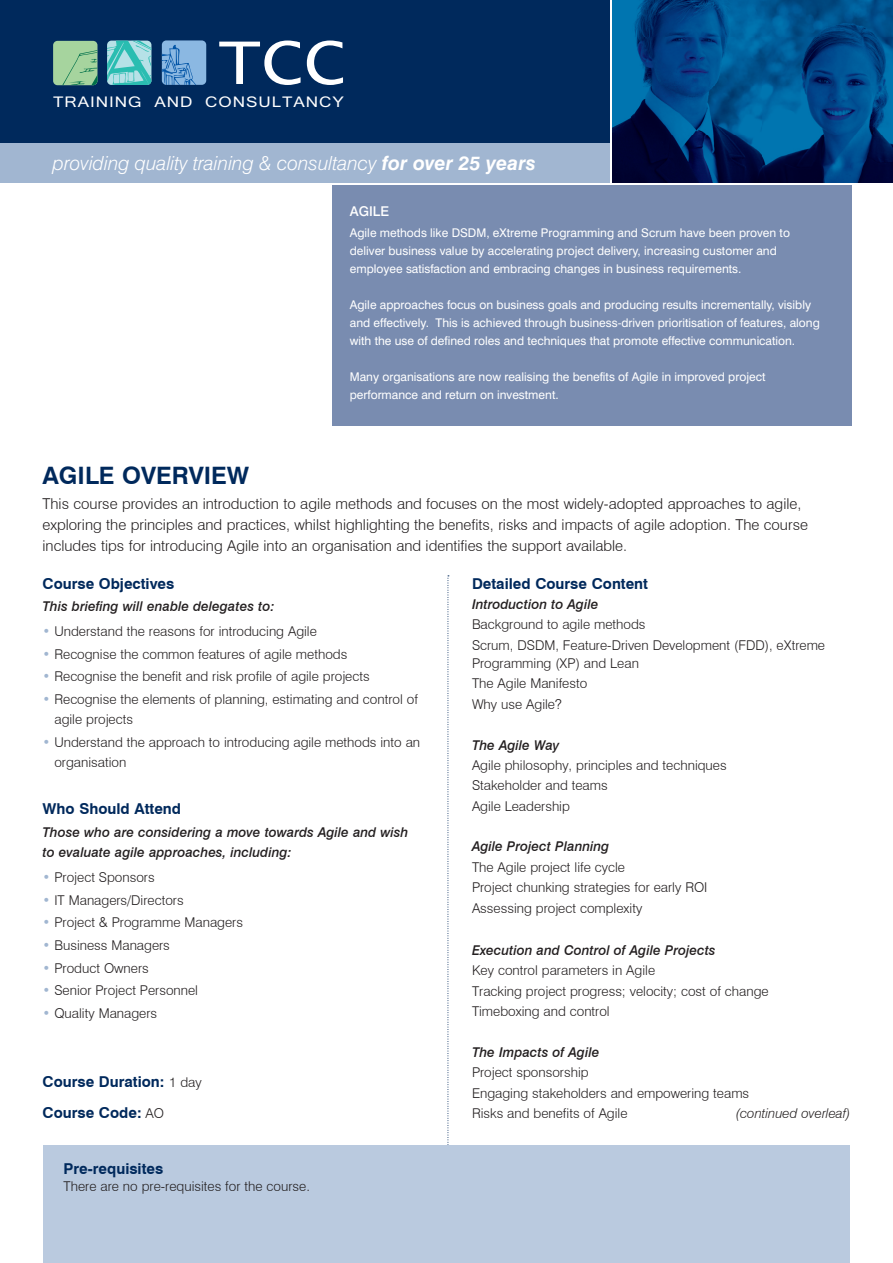
<style>
.page{position:relative;width:893px;height:1263px;background:#fff}
.page>*{position:absolute;margin:0;border:0;box-sizing:border-box;transform-origin:0 0}
.t1{font:67.65px "Lucida Console";color:#fff;scale:1.04 1}
.t2{font:700 24px "Swiss 721 BT";color:#00295c}
.t3{font:italic 300 19.5px "Swiss 721 BT";color:#fff}
.t4{font:16.35px "Raavi";letter-spacing:.05em;color:#fff;scale:1.17 1}
.t5{font:300 15px/21px "Swiss 721 BT";color:#231f20}
.t6{font:700 15px/30.8px "Swiss 721 BT";color:#00295c}
.t7{font:300 13.5px/20.4px "Swiss 721 BT";color:#231f20}
.t8{font:italic 500 13.5px/20.4px "Swiss 721 BT";color:#231f20}
.t9{font:italic 300 13.5px "Swiss 721 BT";color:#231f20}
.t10{font:500 13.5px "Swiss 721 BT";color:#fff}
.t11{font:12px/18px "Swiss 721 BT";color:#fff}
.s1{font-weight:700}
.s2{color:#a1b6d1}
.s3{font-weight:300;font-size:13.5px;color:#231f20}
</style>
<div class="page">
<div style="left:0;top:0;width:893px;height:183px;background:#00295c"></div>
<div style="left:53px;top:41px;width:44px;height:44px;background:#a6d49e;border-radius:4px"></div>
<svg style="left:60px;top:50px;width:37px;height:36px"></svg>
<svg style="left:107px;top:41px;width:44px;height:44px;background:#73cecc"></svg>
<svg style="left:162px;top:40px;width:44px;height:45px;background:#74a6d6"></svg>
<div style="left:332px;top:184px;width:519px;height:242px;background:#798cb0"></div>
<div style="left:0;top:143px;width:611px;height:41px;background:#a1b6d1"></div>
<img style="left:612px;top:0;width:281px;height:183px">
<hr style="left:0;top:183px;width:893px;height:2px;background:#fff">
<hr style="left:610px;top:0;width:2px;height:184px;background:#fff">
<svg style="left:448px;top:575px;width:1px;height:570px"></svg>
<div style="left:43px;top:1145px;width:806px;height:118px;background:#bacadf"></div>
<h1 class="t1" style="left:218px;top:31px;width:124px">TCC</h1>
<p class="t4" style="left:53px;top:92px;width:250px">TRAINING AND CONSULTANCY</p>
<h3 class="t3" style="left:53px;top:151px;width:484px">providing quality training &amp; consultancy <span class="s1">for over 25 years</span></h3>
<p class="t10" style="left:350px;top:203px;width:41px">AGILE</p>
<p class="t11" style="left:350px;top:225px;width:442px">Agile methods like DSDM, eXtreme Programming and Scrum have been proven to deliver business value by accelerating project delivery, increasing customer and employee satisfaction and embracing changes in business requirements.</p>
<p class="t11" style="left:350px;top:297px;width:472px">Agile approaches focus on business goals and producing results incrementally, visibly and effectively. This is achieved through business-driven prioritisation of features, along with the use of defined roles and techniques that promote effective communication.</p>
<p class="t11" style="left:350px;top:369px;width:417px">Many organisations are now realising the benefits of Agile in improved project performance and return on investment.</p>
<h2 class="t2" style="left:43px;top:461px;width:208px">AGILE OVERVIEW</h2>
<p class="t5" style="left:43px;top:493px;width:767px">This course provides an introduction to agile methods and focuses on the most widely-adopted approaches to agile, exploring the principles and practices, whilst highlighting the benefits, risks and impacts of agile adoption. The course includes tips for introducing Agile into an organisation and identifies the support available.</p>
<p class="t6" style="left:43px;top:568px;width:133px">Course Objectives</p>
<p class="t8" style="left:43px;top:596px;width:233px">This briefing will enable delegates to:</p>
<p class="t7" style="left:43px;top:621px;width:276px"><span class="s2">•</span> Understand the reasons for introducing Agile</p>
<p class="t7" style="left:43px;top:643px;width:306px"><span class="s2">•</span> Recognise the common features of agile methods</p>
<p class="t7" style="left:43px;top:666px;width:329px"><span class="s2">•</span> Recognise the benefit and risk profile of agile projects</p>
<p class="t7" style="left:54px;top:689px;width:365px;text-indent:-12px"><span class="s2">•</span> Recognise the elements of planning, estimating and control of agile projects</p>
<p class="t7" style="left:54px;top:732px;width:367px;text-indent:-12px"><span class="s2">•</span> Understand the approach to introducing agile methods into an organisation</p>
<p class="t6" style="left:43px;top:793px;width:140px">Who Should Attend</p>
<p class="t8" style="left:43px;top:822px;width:367px">Those who are considering a move towards Agile and wish to evaluate agile approaches, including:</p>
<p class="t7" style="left:43px;top:867px;width:114px"><span class="s2">•</span> Project Sponsors</p>
<p class="t7" style="left:43px;top:890px;width:143px"><span class="s2">•</span> IT Managers/Directors</p>
<p class="t7" style="left:43px;top:912px;width:202px"><span class="s2">•</span> Project &amp; Programme Managers</p>
<p class="t7" style="left:43px;top:935px;width:129px"><span class="s2">•</span> Business Managers</p>
<p class="t7" style="left:43px;top:957px;width:108px"><span class="s2">•</span> Product Owners</p>
<p class="t7" style="left:43px;top:980px;width:157px"><span class="s2">•</span> Senior Project Personnel</p>
<p class="t7" style="left:43px;top:1003px;width:116px"><span class="s2">•</span> Quality Managers</p>
<p class="t6" style="left:43px;top:1066px;width:161px">Course Duration: <span class="s3">1 day<br></span>Course Code: <span class="s3">AO</span></p>
<p class="t6" style="left:64px;top:1154px;width:101px">Pre-requisites</p>
<p class="t7" style="left:64px;top:1175px;width:248px">There are no pre-requisites for the course.</p>
<p class="t6" style="left:472px;top:568px;width:178px">Detailed Course Content</p>
<p class="t8" style="left:472px;top:594px;width:128px">Introduction to Agile</p>
<p class="t7" style="left:472px;top:614px;width:355px">Background to agile methods<br>Scrum, DSDM, Feature-Driven Development (FDD), eXtreme</p>
<p class="t7" style="left:472px;top:653px;width:168px">Programming (XP) and Lean<br>The Agile Manifesto<br>Why use Agile?</p>
<p class="t8" style="left:472px;top:734px;width:89px">The Agile Way</p>
<p class="t7" style="left:472px;top:755px;width:256px">Agile philosophy, principles and techniques<br>Stakeholder and teams<br>Agile Leadership</p>
<p class="t8" style="left:472px;top:836px;width:139px">Agile Project Planning</p>
<p class="t7" style="left:472px;top:857px;width:237px">The Agile project life cycle<br>Project chunking strategies for early ROI<br>Assessing project complexity</p>
<p class="t8" style="left:472px;top:940px;width:245px">Execution and Control of Agile Projects</p>
<p class="t7" style="left:472px;top:960px;width:298px">Key control parameters in Agile<br>Tracking project progress; velocity; cost of change<br>Timeboxing and control</p>
<p class="t8" style="left:472px;top:1042px;width:129px">The Impacts of Agile</p>
<p class="t7" style="left:472px;top:1062px;width:279px">Project sponsorship<br>Engaging stakeholders and empowering teams<br>Risks and benefits of Agile</p>
<p class="t9" style="left:736px;top:1105px;width:116px">(continued overleaf)</p>
</div>
